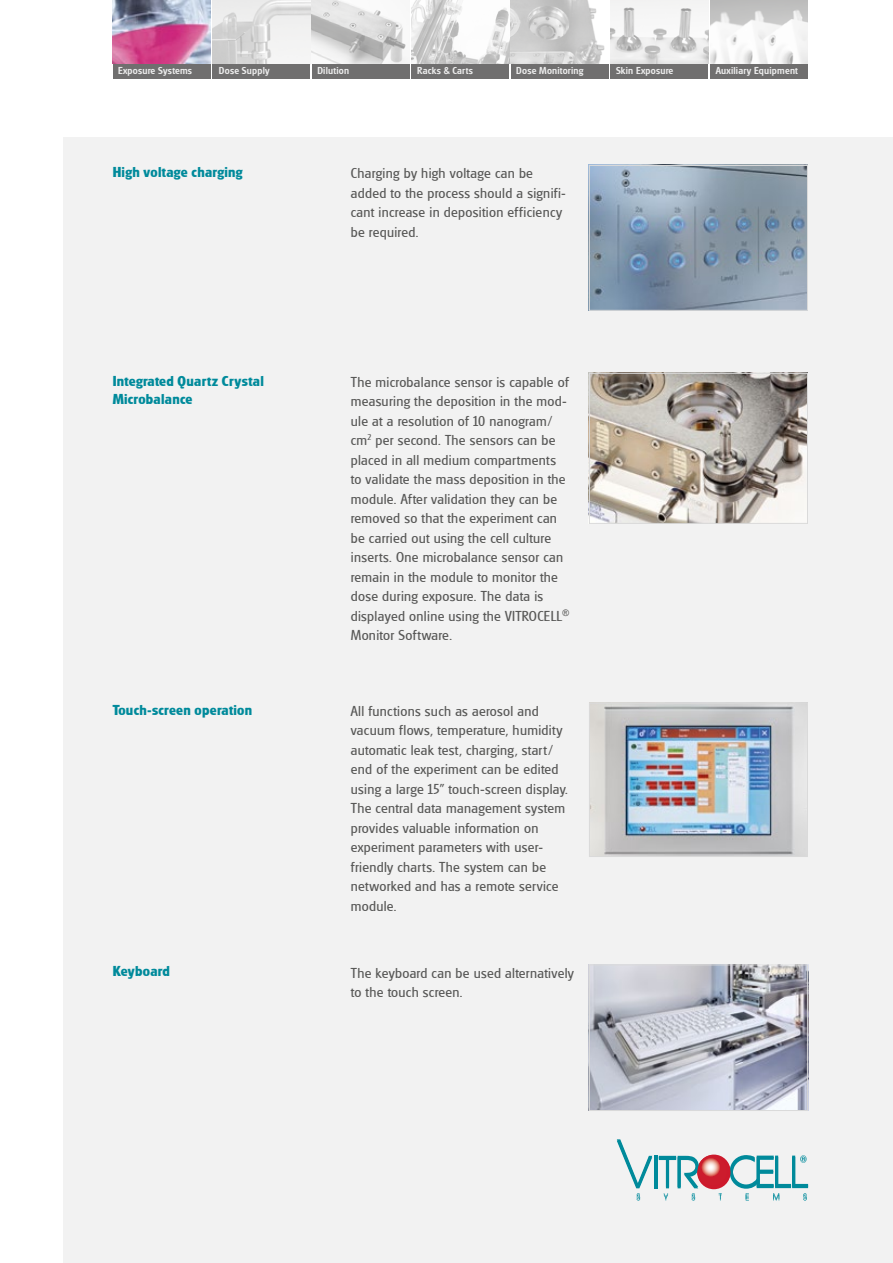
<style>
.page{position:relative;width:893px;height:1263px;background:#fff}
.page>*{position:absolute;margin:0;border:0;box-sizing:border-box;transform-origin:0 0}
.t1{font:15px/19.5px "Glasgow RR";letter-spacing:.02em;color:#575756}
.t2{font:700 15px/18px "Glasgow RR";letter-spacing:.02em;color:#008a9b}
.t3{font:500 10.5px "Glasgow RR";letter-spacing:.02em;color:#ededed}
</style>
<div class="page">
<div style="left:64px;top:137px;width:829px;height:1126px;background:#f2f2f2"></div>
<hr style="left:654px;top:1156px;width:3px;height:31px;background:#008a9b">
<svg style="left:697px;top:1154px;width:33px;height:34px"></svg>
<svg style="left:698px;top:1155px;width:29px;height:29px"></svg>
<img style="left:591px;top:167px;width:215px;height:142px">
<div style="left:589px;top:165px;width:219px;height:146px;border:1px solid #dadada"></div>
<img style="left:591px;top:705px;width:215px;height:150px">
<div style="left:589px;top:703px;width:219px;height:154px;border:1px solid #dadada"></div>
<img style="left:591px;top:966px;width:215px;height:143px">
<div style="left:589px;top:964px;width:219px;height:147px;border:1px solid #dadada"></div>
<img style="left:591px;top:375px;width:215px;height:147px">
<div style="left:589px;top:373px;width:219px;height:151px;border:1px solid #dadada"></div>
<img style="left:113px;top:0;width:97px;height:64px">
<img style="left:611px;top:0;width:97px;height:64px">
<img style="left:710px;top:0;width:98px;height:64px">
<img style="left:511px;top:0;width:94px;height:64px">
<img style="left:411px;top:0;width:98px;height:64px">
<svg style="left:312px;top:0;width:98px;height:64px"></svg>
<img style="left:212px;top:0;width:98px;height:64px">
<div style="left:611px;top:64px;width:97px;height:15px;background:#706f6f"></div>
<div style="left:710px;top:64px;width:98px;height:15px;background:#706f6f"></div>
<div style="left:511px;top:64px;width:98px;height:15px;background:#706f6f"></div>
<div style="left:411px;top:64px;width:98px;height:15px;background:#706f6f"></div>
<div style="left:312px;top:64px;width:98px;height:15px;background:#706f6f"></div>
<div style="left:212px;top:64px;width:98px;height:15px;background:#706f6f"></div>
<div style="left:113px;top:64px;width:97px;height:15px;background:#706f6f"></div>
<svg style="left:719px;top:1193px;width:3px;height:7px"></svg>
<svg style="left:617px;top:1139px;width:35px;height:61px"></svg>
<hr style="left:654px;top:1157px;width:3px;height:31px;background:#008a9b">
<svg style="left:659px;top:1156px;width:40px;height:44px"></svg>
<svg style="left:730px;top:1155px;width:78px;height:45px"></svg>
<div style="left:697px;top:1156px;width:33px;height:33px;background:#cd192c;border-radius:50%"></div>
<svg style="left:698px;top:1157px;width:29px;height:29px"></svg>
<p class="t3" style="left:118px;top:65px;width:75px">Exposure Systems</p>
<p class="t3" style="left:219px;top:65px;width:52px">Dose Supply</p>
<p class="t3" style="left:317px;top:65px;width:33px">Dilution</p>
<p class="t3" style="left:417px;top:65px;width:57px">Racks &amp; Carts</p>
<p class="t3" style="left:516px;top:65px;width:69px">Dose Monitoring</p>
<p class="t3" style="left:616px;top:65px;width:59px">Skin Exposure</p>
<p class="t3" style="left:716px;top:65px;width:84px">Auxiliary Equipment</p>
<p class="t2" style="left:113px;top:163px;width:132px">High voltage charging</p>
<p class="t1" style="left:351px;top:164px;width:217px">Charging by high voltage can be added to the process should a signifi&shy;cant increase in deposition efficiency be required.</p>
<p class="t2" style="left:113px;top:372px;width:153px">Integrated Quartz Crystal<br>Microbalance</p>
<p class="t1" style="left:351px;top:372px;width:220px">The microbalance sensor is capable of measuring the deposition in the mod&shy;ule at a resolution of 10 nanogram/ cm<sup>2</sup> per second. The sensors can be placed in all medium compartments to validate the mass deposition in the module. After validation they can be removed so that the experiment can be carried out using the cell culture inserts. One microbalance sensor can remain in the module to monitor the dose during exposure. The data is displayed online using the VITROCELL<sup>® </sup>Monitor Software.</p>
<p class="t2" style="left:113px;top:701px;width:141px">Touch-screen operation</p>
<p class="t1" style="left:351px;top:702px;width:219px">All functions such as aerosol and vacuum flows, temperature, humidity automatic leak test, charging, start/ end of the experiment can be edited using a large 15” touch-screen display.<br>The central data management system provides valuable information on experiment parameters with user&shy;friendly charts. The system can be networked and has a remote service module.</p>
<p class="t2" style="left:113px;top:963px;width:59px">Keyboard</p>
<p class="t1" style="left:351px;top:963px;width:225px">The keyboard can be used alternatively to the touch screen.</p>
</div>
